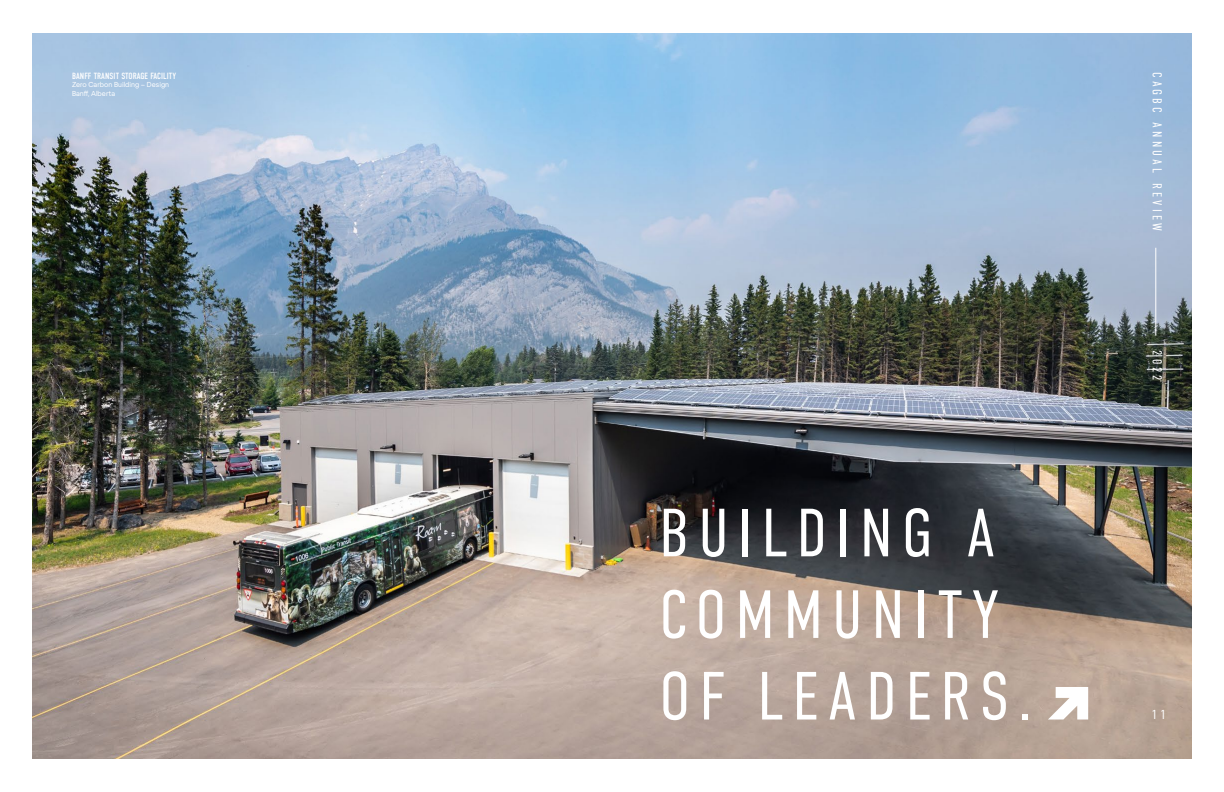
<style>
.page{position:relative;width:1224px;height:792px;background:#fff}
.page>*{position:absolute;margin:0;border:0;box-sizing:border-box;transform-origin:0 0}
.t1{font:300 68px/81.6px "DIN Condensed";letter-spacing:.13em;color:#fff}
.t2{font:300 13px "DIN Condensed";letter-spacing:.25em;color:#fff}
.t3{font:9px "DIN Condensed";letter-spacing:.01em;color:#fff}
.t4{font:7px/8.4px "Regola Pro";color:#fff}
</style>
<div class="page">
<img style="left:32px;top:34px;width:1160px;height:724px">
<svg style="left:1048px;top:687px;width:40px;height:33px"></svg>
<hr style="left:1156px;top:248px;width:1px;height:88px;background:#fff">
<p class="t3" style="left:72px;top:71px;width:106px">BANFF TRANSIT STORAGE FACILITY</p>
<p class="t4" style="left:72px;top:80px;width:99px">Zero Carbon Building – Design<br>Banff, Alberta</p>
<h2 class="t2" style="left:1165px;top:72px;width:160px;rotate:90deg">CAGBC ANNUAL REVIEW</h2>
<h1 class="t1" style="left:659px;top:492px;width:375px">BUILDING A<br>COMMUNITY<br>OF LEADERS.</h1>
<h2 class="t2" style="left:1165px;top:350px;width:32px;rotate:90deg">2022</h2>
<h2 class="t2" style="left:1152px;top:707px;width:15px">11</h2>
</div>
